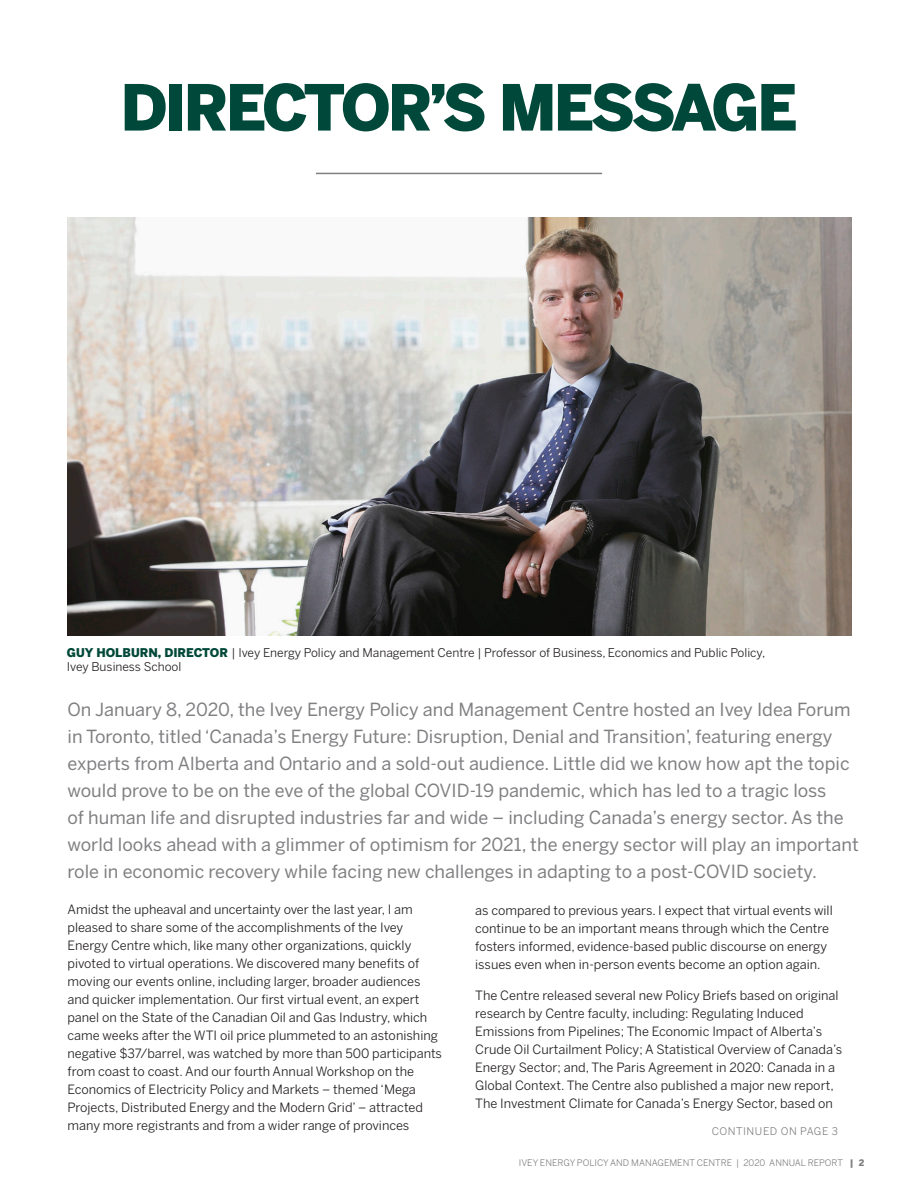
<style>
.page{position:relative;width:918px;height:1188px;background:#fff}
.page>*{position:absolute;margin:0;border:0;box-sizing:border-box;transform-origin:0 0}
.HEAD1_rule{font:900 63px "Benton Sans";letter-spacing:-.06em;color:#004839}
.INTRO_LEFT{font:18px/27px "Benton Sans";color:#808083}
.BODY{font:12.75px/18px "Benton Sans";color:#231f20}
.CAPTION_bold_nameto{font:12px/13.8px "Benton Sans";color:#231f20}
.birdseed{font:10.5px "Benton Sans";letter-spacing:.05em;color:#808083}
.t1{font:9px "Benton Sans";color:#808083}
.s1{font-weight:900;color:#004839}
.s2{font-weight:900}
</style>
<div class="page">
<hr style="left:316px;top:173px;width:286px;height:1px;background:#808083">
<img style="left:67px;top:217px;width:784px;height:419px">
<p class="HEAD1_rule" style="left:120px;top:70px;width:679px">DIRECTOR’S MESSAGE</p>
<p class="CAPTION_bold_nameto" style="left:67px;top:646px;width:700px"><span class="s1">GUY HOLBURN, DIRECTOR</span> | Ivey Energy Policy and Management Centre | Professor of Business, Economics and Public Policy,<br>Ivey Business School</p>
<p class="INTRO_LEFT" style="left:68px;top:696px;width:793px">On January 8, 2020, the Ivey Energy Policy and Management Centre hosted an Ivey Idea Forum in Toronto, titled ‘Canada’s Energy Future: Disruption, Denial and Transition’, featuring energy experts from Alberta and Ontario and a sold-out audience. Little did we know how apt the topic would prove to be on the eve of the global COVID-19 pandemic, which has led to a tragic loss<br>of human life and disrupted industries far and wide – including Canada’s energy sector. As the world looks ahead with a glimmer of optimism for 2021, the energy sector will play an important role in economic recovery while facing new challenges in adapting to a post-COVID society.</p>
<p class="BODY" style="left:68px;top:900px;width:376px">Amidst the upheaval and uncertainty over the last year, I am pleased to share some of the accomplishments of the Ivey Energy Centre which, like many other organizations, quickly pivoted to virtual operations. We discovered many benefits of moving our events online, including larger, broader audiences and quicker implementation. Our first virtual event, an expert panel on the State of the Canadian Oil and Gas Industry, which came weeks after the WTI oil price plummeted to an astonishing negative $37/barrel, was watched by more than 500 participants from coast to coast. And our fourth Annual Workshop on the Economics of Electricity Policy and Markets – themed ‘Mega Projects, Distributed Energy and the Modern Grid’ – attracted many more registrants and from a wider range of provinces</p>
<p class="BODY" style="left:475px;top:901px;width:359px">as compared to previous years. I expect that virtual events will continue to be an important means through which the Centre fosters informed, evidence-based public discourse on energy issues even when in-person events become an option again.</p>
<p class="BODY" style="left:475px;top:986px;width:369px">The Centre released several new Policy Briefs based on original research by Centre faculty, including: Regulating Induced Emissions from Pipelines; The Economic Impact of Alberta’s Crude Oil Curtailment Policy; A Statistical Overview of Canada’s Energy Sector; and, The Paris Agreement in 2020: Canada in a Global Context. The Centre also published a major new report, The Investment Climate for Canada’s Energy Sector, based on</p>
<p class="birdseed" style="left:712px;top:1125px;width:128px">CONTINUED ON PAGE 3</p>
<p class="t1" style="left:519px;top:1158px;width:347px">IVEY ENERGY POLICY AND MANAGEMENT CENTRE | 2020 ANNUAL REPORT <span class="s2">| 2</span></p>
</div>
